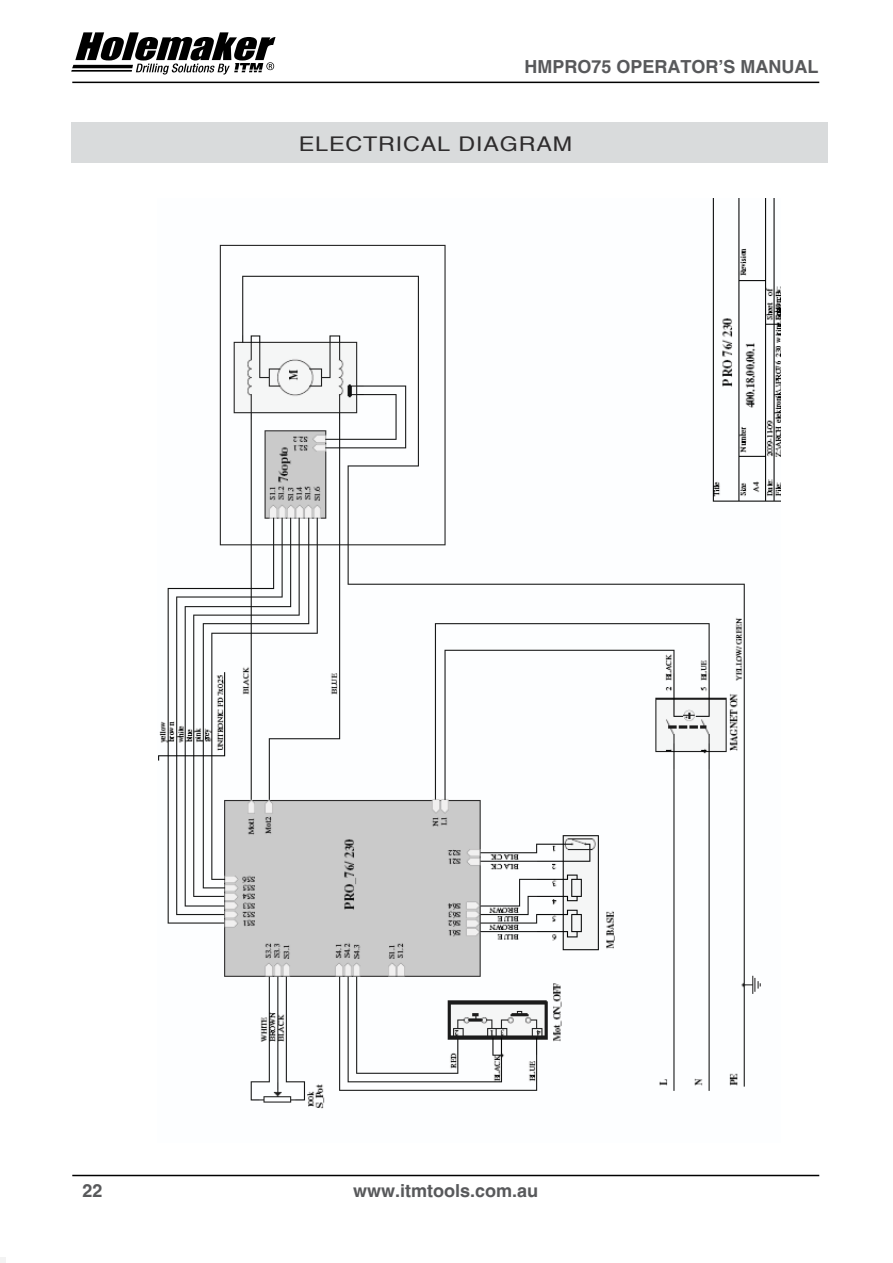
<style>
.page{position:relative;width:893px;height:1263px;background:#fff}
.page>*{position:absolute;margin:0;border:0;box-sizing:border-box;transform-origin:0 0}
.t1{font:20.25px "Helvetica";letter-spacing:.035em;color:#2e2c2d;scale:1.15 1}
.t2{font:700 18px "Helvetica";color:#58595b}
.t3{font:700 18px "Helvetica";color:#58595b}
</style>
<div class="page">
<hr style="left:72px;top:82px;width:747px;height:1px;background:#000">
<hr style="left:72px;top:1175px;width:747px;height:1px;background:#000">
<svg style="left:71px;top:32px;width:205px;height:43px"></svg>
<svg style="left:0;top:1257px;width:6px;height:6px"></svg>
<div style="left:71px;top:122px;width:756px;height:41px;background:#d9dbdc"></div>
<img style="left:158px;top:198px;width:623px;height:911px">
<p class="t2" style="left:524px;top:55px;width:296px">HMPRO75 OPERATOR’S MANUAL</p>
<p class="t1" style="left:299px;top:132px;width:239px">ELECTRICAL DIAGRAM</p>
<p class="t2" style="left:82px;top:1179px;width:22px">22</p>
<p class="t3" style="left:353px;top:1179px;width:187px">www.itmtools.com.au</p>
</div>
